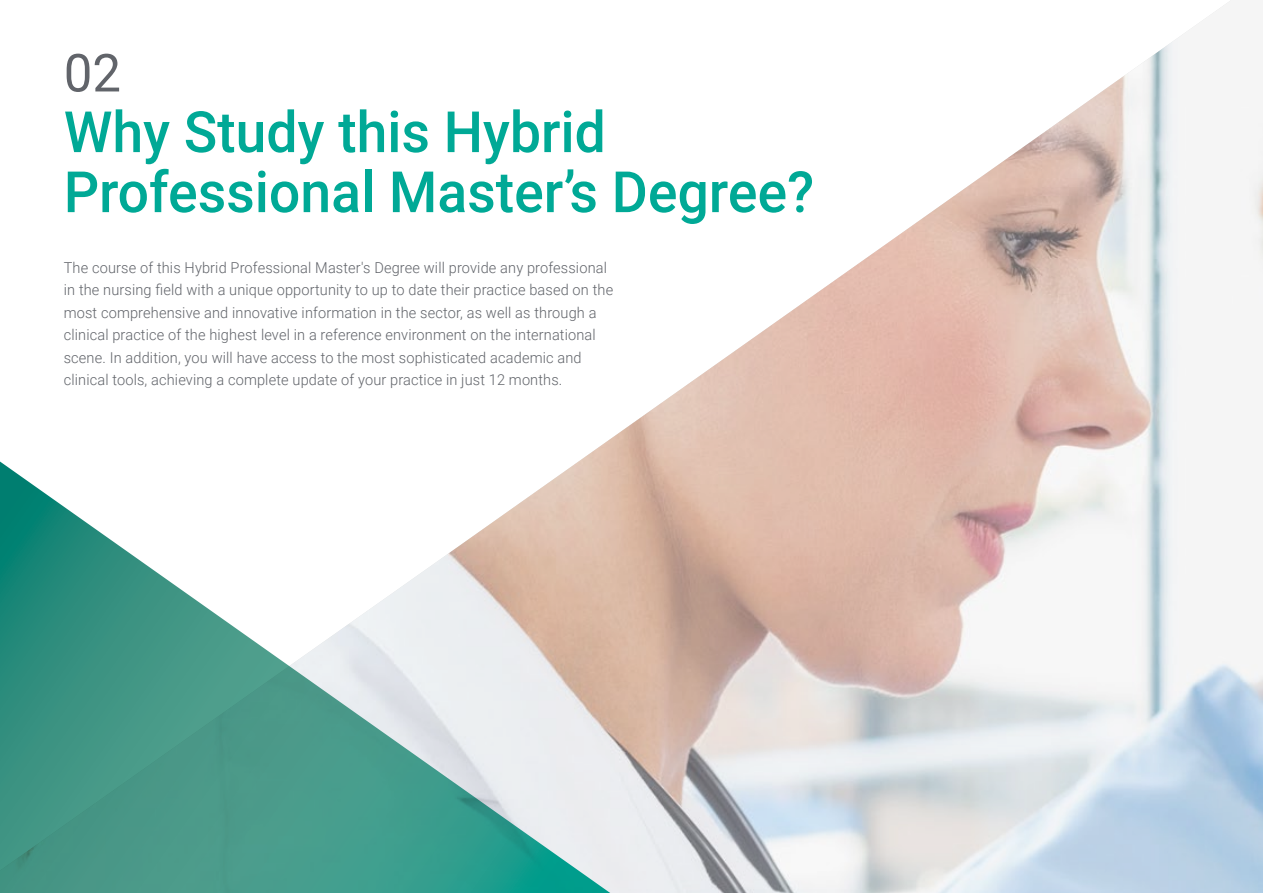
<style>
.page{position:relative;width:1263px;height:893px;background:#fff}
.page>*{position:absolute;margin:0;border:0;box-sizing:border-box;transform-origin:0 0}
.t1{font:500 57px/60px "Roboto";color:#00a996}
.t2{font:52.5px "Roboto";color:#61646a}
.t3{font:300 15px/22.5px "Roboto";letter-spacing:.01em;color:#61646a}
</style>
<div class="page">
<img style="left:601px;top:0;width:662px;height:893px">
<svg style="left:0;top:446px;width:640px;height:447px"></svg>
<h2 class="t2" style="left:64px;top:36px;width:59px">02</h2>
<h1 class="t1" style="left:64px;top:100px;width:752px">Why Study this Hybrid<br>Professional Master’s Degree?</h1>
<p class="t3" style="left:64px;top:255px;width:551px">The course of this Hybrid Professional Master's Degree will provide any professional in the nursing field with a unique opportunity to up to date their practice based on the most comprehensive and innovative information in the sector, as well as through a clinical practice of the highest level in a reference environment on the international scene. In addition, you will have access to the most sophisticated academic and clinical tools, achieving a complete update of your practice in just 12 months.</p>
</div>
